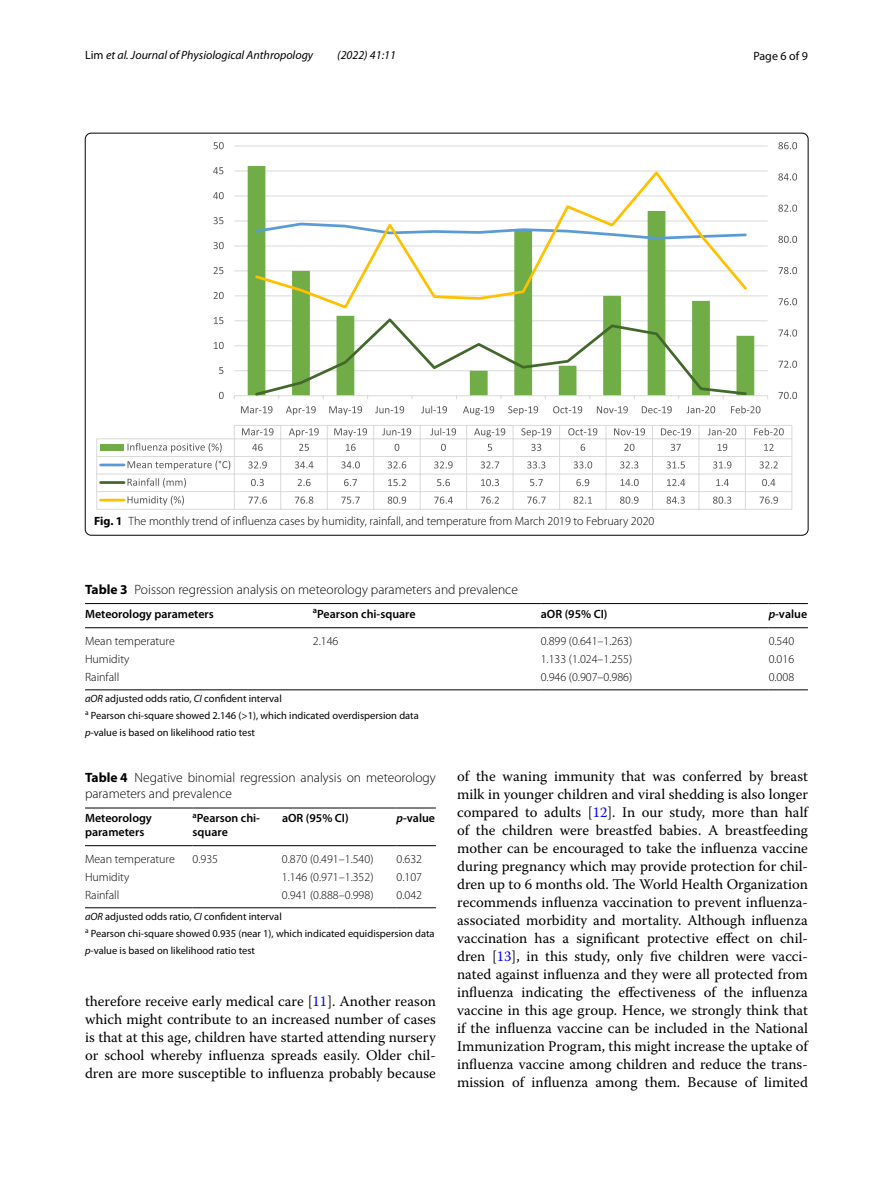
<style>
.page{position:relative;width:893px;height:1187px;background:#fff}
.page>*{position:absolute;margin:0;border:0;box-sizing:border-box;transform-origin:0 0}
.t1{font:14.7px/18px "Warnock Pro";color:#000;text-align:justify}
.t2{font:300 13.5px/16.5px "Myriad Pro";color:#000}
.t3{font:300 12px "Myriad Pro";color:#000}
.t4{font:600 12px/13.5px "Myriad Pro";color:#000}
.t5{font:italic 12px "Myriad Pro";color:#000}
.t6{font:12px "Myriad Pro";color:#000}
.t7{font:10.5px/17px "Myriad Pro";color:#000}
.s1{font-style:normal}
.s2{font-weight:700}
.s3{font-style:italic}
.s4{color:#00f}
</style>
<div class="page">
<hr style="left:234px;top:370px;width:534px;height:1px;background:#d9d9d9">
<hr style="left:234px;top:345px;width:534px;height:1px;background:#d9d9d9">
<hr style="left:234px;top:320px;width:534px;height:1px;background:#d9d9d9">
<hr style="left:234px;top:295px;width:534px;height:1px;background:#d9d9d9">
<hr style="left:234px;top:270px;width:534px;height:1px;background:#d9d9d9">
<hr style="left:234px;top:245px;width:534px;height:1px;background:#d9d9d9">
<hr style="left:234px;top:220px;width:534px;height:1px;background:#d9d9d9">
<hr style="left:234px;top:195px;width:534px;height:1px;background:#d9d9d9">
<hr style="left:234px;top:170px;width:534px;height:1px;background:#d9d9d9">
<hr style="left:234px;top:146px;width:534px;height:1px;background:#d9d9d9">
<svg style="left:248px;top:166px;width:506px;height:229px"></svg>
<hr style="left:234px;top:395px;width:534px;height:1px;background:#d9d9d9">
<svg style="left:253px;top:316px;width:495px;height:83px"></svg>
<svg style="left:253px;top:168px;width:496px;height:142px"></svg>
<svg style="left:778px;top:392px;width:19px;height:7px"></svg>
<svg style="left:778px;top:360px;width:19px;height:8px"></svg>
<svg style="left:778px;top:329px;width:19px;height:7px"></svg>
<svg style="left:778px;top:298px;width:19px;height:7px"></svg>
<svg style="left:778px;top:267px;width:19px;height:7px"></svg>
<svg style="left:778px;top:236px;width:19px;height:7px"></svg>
<svg style="left:778px;top:204px;width:19px;height:8px"></svg>
<svg style="left:778px;top:173px;width:19px;height:7px"></svg>
<svg style="left:778px;top:142px;width:19px;height:7px"></svg>
<svg style="left:219px;top:392px;width:5px;height:7px"></svg>
<svg style="left:219px;top:367px;width:4px;height:7px"></svg>
<svg style="left:214px;top:342px;width:10px;height:7px"></svg>
<svg style="left:214px;top:317px;width:9px;height:7px"></svg>
<svg style="left:214px;top:292px;width:10px;height:7px"></svg>
<svg style="left:214px;top:267px;width:9px;height:7px"></svg>
<svg style="left:213px;top:242px;width:11px;height:7px"></svg>
<svg style="left:213px;top:217px;width:10px;height:7px"></svg>
<svg style="left:213px;top:192px;width:11px;height:7px"></svg>
<svg style="left:213px;top:167px;width:10px;height:7px"></svg>
<svg style="left:213px;top:142px;width:11px;height:7px"></svg>
<svg style="left:241px;top:406px;width:32px;height:7px"></svg>
<svg style="left:286px;top:406px;width:30px;height:9px"></svg>
<svg style="left:329px;top:406px;width:33px;height:9px"></svg>
<svg style="left:375px;top:406px;width:29px;height:7px"></svg>
<svg style="left:421px;top:406px;width:26px;height:7px"></svg>
<svg style="left:463px;top:406px;width:31px;height:9px"></svg>
<svg style="left:508px;top:406px;width:30px;height:9px"></svg>
<svg style="left:553px;top:406px;width:29px;height:7px"></svg>
<svg style="left:597px;top:406px;width:31px;height:7px"></svg>
<svg style="left:642px;top:406px;width:30px;height:7px"></svg>
<svg style="left:686px;top:406px;width:29px;height:7px"></svg>
<svg style="left:731px;top:406px;width:29px;height:7px"></svg>
<svg style="left:96px;top:425px;width:697px;height:84px"></svg>
<hr style="left:85px;top:603px;width:228px;height:1px;background:#000">
<hr style="left:85px;top:627px;width:228px;height:1px;background:#000">
<hr style="left:313px;top:603px;width:228px;height:1px;background:#000">
<hr style="left:313px;top:627px;width:228px;height:1px;background:#000">
<hr style="left:541px;top:603px;width:228px;height:1px;background:#000">
<hr style="left:541px;top:627px;width:228px;height:1px;background:#000">
<hr style="left:769px;top:603px;width:39px;height:1px;background:#000">
<hr style="left:769px;top:627px;width:39px;height:1px;background:#000">
<hr style="left:313px;top:689px;width:228px;height:1px;background:#000">
<hr style="left:85px;top:689px;width:228px;height:1px;background:#000">
<hr style="left:541px;top:689px;width:228px;height:1px;background:#000">
<hr style="left:769px;top:689px;width:39px;height:1px;background:#000">
<hr style="left:85px;top:807px;width:108px;height:1px;background:#000">
<hr style="left:85px;top:845px;width:108px;height:1px;background:#000">
<hr style="left:193px;top:807px;width:89px;height:1px;background:#000">
<hr style="left:193px;top:845px;width:89px;height:1px;background:#000">
<hr style="left:282px;top:807px;width:115px;height:1px;background:#000">
<hr style="left:282px;top:845px;width:115px;height:1px;background:#000">
<hr style="left:397px;top:807px;width:39px;height:1px;background:#000">
<hr style="left:397px;top:845px;width:39px;height:1px;background:#000">
<hr style="left:193px;top:907px;width:89px;height:1px;background:#000">
<hr style="left:85px;top:907px;width:108px;height:1px;background:#000">
<hr style="left:282px;top:907px;width:115px;height:1px;background:#000">
<hr style="left:397px;top:907px;width:39px;height:1px;background:#000">
<p class="t5" style="left:85px;top:48px;width:230px"><span class="s1">Lim</span> et al. Journal of Physiological Anthropology</p>
<p class="t5" style="left:337px;top:48px;width:60px">(2022) 41:11</p>
<p class="t6" style="left:753px;top:48px;width:56px">Page 6 of 9</p>
<p class="t3" style="left:94px;top:514px;width:562px"><span class="s2">Fig. 1</span> The monthly trend of influenza cases by humidity, rainfall, and temperature from March 2019 to February 2020</p>
<p class="t2" style="left:85px;top:581px;width:434px"><span class="s2">Table 3</span> Poisson regression analysis on meteorology parameters and prevalence</p>
<p class="t4" style="left:85px;top:607px;width:130px">Meteorology parameters</p>
<p class="t4" style="left:313px;top:607px;width:104px"><sup>a</sup>Pearson chi-square</p>
<p class="t4" style="left:541px;top:607px;width:68px">aOR (95% CI)</p>
<p class="t4" style="left:769px;top:607px;width:40px"><span class="s3">p</span>-value</p>
<p class="t3" style="left:85px;top:634px;width:91px">Mean temperature</p>
<p class="t3" style="left:313px;top:634px;width:27px">2.146</p>
<p class="t3" style="left:541px;top:634px;width:93px">0.899 (0.641–1.263)</p>
<p class="t3" style="left:769px;top:634px;width:27px">0.540</p>
<p class="t3" style="left:85px;top:652px;width:46px">Humidity</p>
<p class="t3" style="left:541px;top:652px;width:93px">1.133 (1.024–1.255)</p>
<p class="t3" style="left:769px;top:652px;width:27px">0.016</p>
<p class="t3" style="left:85px;top:670px;width:36px">Rainfall</p>
<p class="t3" style="left:541px;top:670px;width:93px">0.946 (0.907–0.986)</p>
<p class="t3" style="left:769px;top:670px;width:27px">0.008</p>
<p class="t7" style="left:85px;top:690px;width:335px"><span class="s3">aOR</span> adjusted odds ratio, <span class="s3">CI</span> confident interval<br><sup>a</sup> Pearson chi-square showed 2.146 (&gt;1), which indicated overdispersion data <span class="s3">p</span>-value is based on likelihood ratio test</p>
<p class="t2" style="left:85px;top:769px;width:352px"><span class="s2">Table 4</span> Negative binomial regression analysis on meteorology parameters and prevalence</p>
<p class="t4" style="left:85px;top:811px;width:68px">Meteorology parameters</p>
<p class="t4" style="left:193px;top:811px;width:69px"><sup>a</sup>Pearson chi&shy;square</p>
<p class="t4" style="left:282px;top:811px;width:68px">aOR (95% CI)</p>
<p class="t4" style="left:397px;top:811px;width:40px"><span class="s3">p</span>-value</p>
<p class="t3" style="left:85px;top:852px;width:91px">Mean temperature</p>
<p class="t3" style="left:193px;top:852px;width:27px">0.935</p>
<p class="t3" style="left:282px;top:852px;width:93px">0.870 (0.491–1.540)</p>
<p class="t3" style="left:397px;top:852px;width:27px">0.632</p>
<p class="t3" style="left:85px;top:870px;width:46px">Humidity</p>
<p class="t3" style="left:282px;top:870px;width:93px">1.146 (0.971–1.352)</p>
<p class="t3" style="left:397px;top:870px;width:27px">0.107</p>
<p class="t3" style="left:85px;top:888px;width:36px">Rainfall</p>
<p class="t3" style="left:282px;top:888px;width:93px">0.941 (0.888–0.998)</p>
<p class="t3" style="left:397px;top:888px;width:27px">0.042</p>
<p class="t7" style="left:85px;top:908px;width:351px"><span class="s3">aOR</span> adjusted odds ratio, <span class="s3">CI</span> confident interval<br><sup>a</sup> Pearson chi-square showed 0.935 (near 1), which indicated equidispersion data <span class="s3">p</span>-value is based on likelihood ratio test</p>
<p class="t1" style="left:85px;top:991px;width:352px">therefore receive early medical care [<span class="s4">11</span>]. Another reason which might contribute to an increased number of cases is that at this age, children have started attending nursery or school whereby influenza spreads easily. Older chil&shy;dren are more susceptible to influenza probably because</p>
<p class="t1" style="left:457px;top:766px;width:352px">of the waning immunity that was conferred by breast milk in younger children and viral shedding is also longer compared to adults [<span class="s4">12</span>]. In our study, more than half of the children were breastfed babies. A breastfeeding mother can be encouraged to take the influenza vaccine during pregnancy which may provide protection for chil&shy;dren up to 6 months old. The World Health Organization recommends influenza vaccination to prevent influenza&shy;associated morbidity and mortality. Although influenza vaccination has a significant protective effect on chil&shy;dren [<span class="s4">13</span>], in this study, only five children were vacci&shy;nated against influenza and they were all protected from influenza indicating the effectiveness of the influenza vaccine in this age group. Hence, we strongly think that if the influenza vaccine can be included in the National Immunization Program, this might increase the uptake of influenza vaccine among children and reduce the trans&shy;mission of influenza among them. Because of limited</p>
</div>
